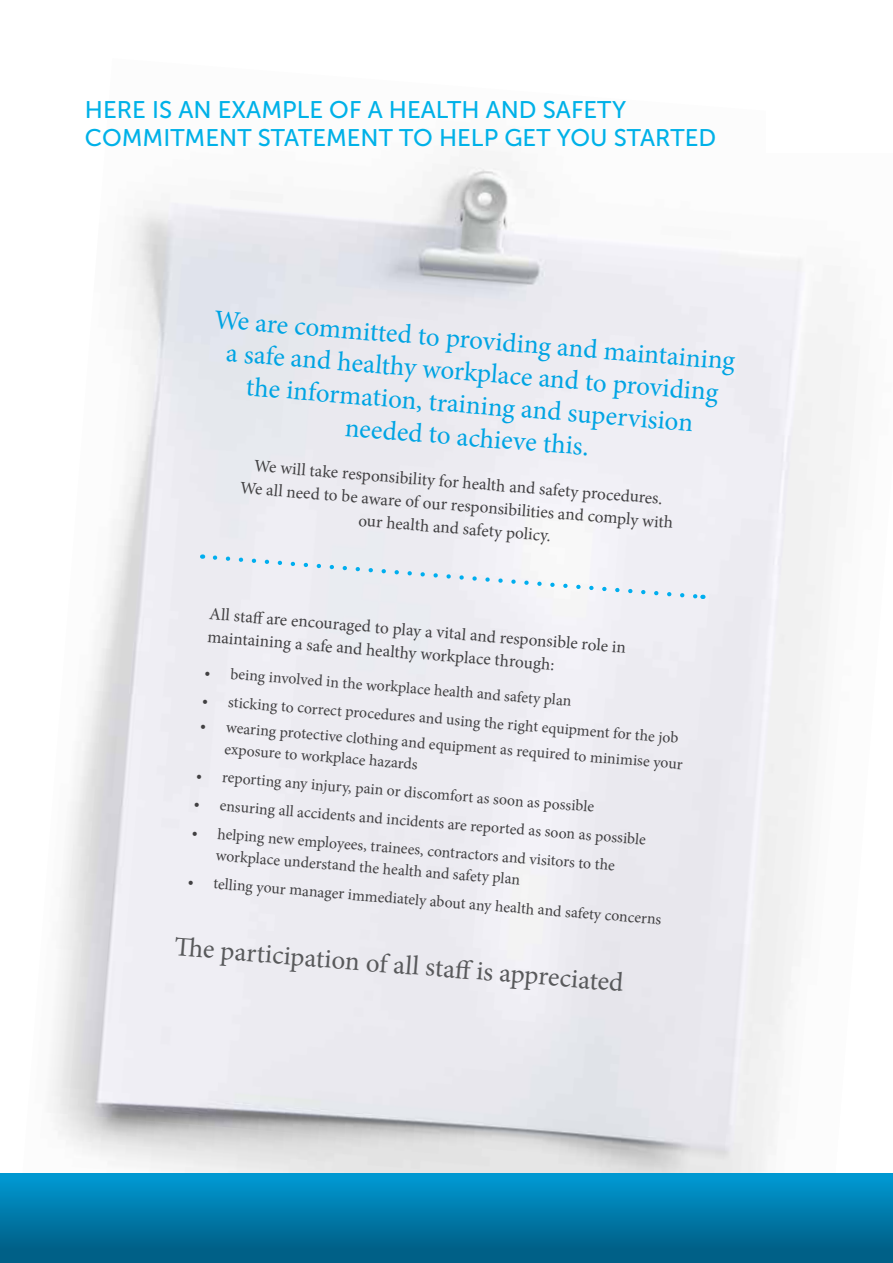
<style>
.page{position:relative;width:893px;height:1263px;background:#fff}
.page>*{position:absolute;margin:0;border:0;box-sizing:border-box;transform-origin:0 0}
.t1{font:27px/32.4px "Minion Pro";color:#00a4e3;text-align:center}
.t2{font:27px "Minion Pro";color:#58595b}
.t3{font:24px/28.5px "Museo Sans 500";color:#00b1e8}
.t4{font:17.25px/23px "Minion Pro";color:#414042;text-align:center}
.t5{font:15.75px/22.4px "Minion Pro";color:#414042}
</style>
<div class="page">
<img style="left:16px;top:165px;width:877px;height:1009px">
<svg style="left:210px;top:553px;width:493px;height:48px"></svg>
<div style="left:0;top:1174px;width:893px;height:89px;background:linear-gradient(to bottom,#0099d3,#00587c)"></div>
<h2 class="t3" style="left:85px;top:95px;width:633px">HERE IS AN EXAMPLE OF A HEALTH AND SAFETY<br>COMMITMENT STATEMENT TO HELP GET YOU STARTED</h2>
<h1 class="t1" style="left:216px;top:301px;width:524px;rotate:5deg">We are committed to providing and maintaining a safe and healthy workplace and to providing the information, training and supervision needed to achieve this.</h1>
<p class="t4" style="left:243px;top:452px;width:436px;rotate:5deg">We will take responsibility for health and safety procedures.<br>We all need to be aware of our responsibilities and comply with our health and safety policy.</p>
<p class="t4" style="left:210px;top:601px;width:420px;text-align:left;rotate:5deg">All staff are encouraged to play a vital and responsible role in maintaining a safe and healthy workplace through:</p>
<p class="t5" style="left:206px;top:659px;width:369px;rotate:5deg">• being involved in the workplace health and safety plan</p>
<p class="t5" style="left:204px;top:687px;width:479px;rotate:5deg">• sticking to correct procedures and using the right equipment for the job</p>
<p class="t5" style="left:227px;top:715px;width:459px;text-indent:-26px;rotate:5deg">• wearing protective clothing and equipment as required to minimise your exposure to workplace hazards</p>
<p class="t5" style="left:197px;top:762px;width:401px;rotate:5deg">• reporting any injury, pain or discomfort as soon as possible</p>
<p class="t5" style="left:195px;top:790px;width:455px;rotate:5deg">• ensuring all accidents and incidents are reported as soon as possible</p>
<p class="t5" style="left:219px;top:821px;width:400px;line-height:21.9px;text-indent:-26px;rotate:5deg">• helping new employees, trainees, contractors and visitors to the workplace understand the health and safety plan</p>
<p class="t5" style="left:189px;top:868px;width:477px;rotate:5deg">• telling your manager immediately about any health and safety concerns</p>
<h1 class="t2" style="left:176px;top:927px;width:452px;rotate:5deg">Th e participation of all staff is appreciated</h1>
</div>
